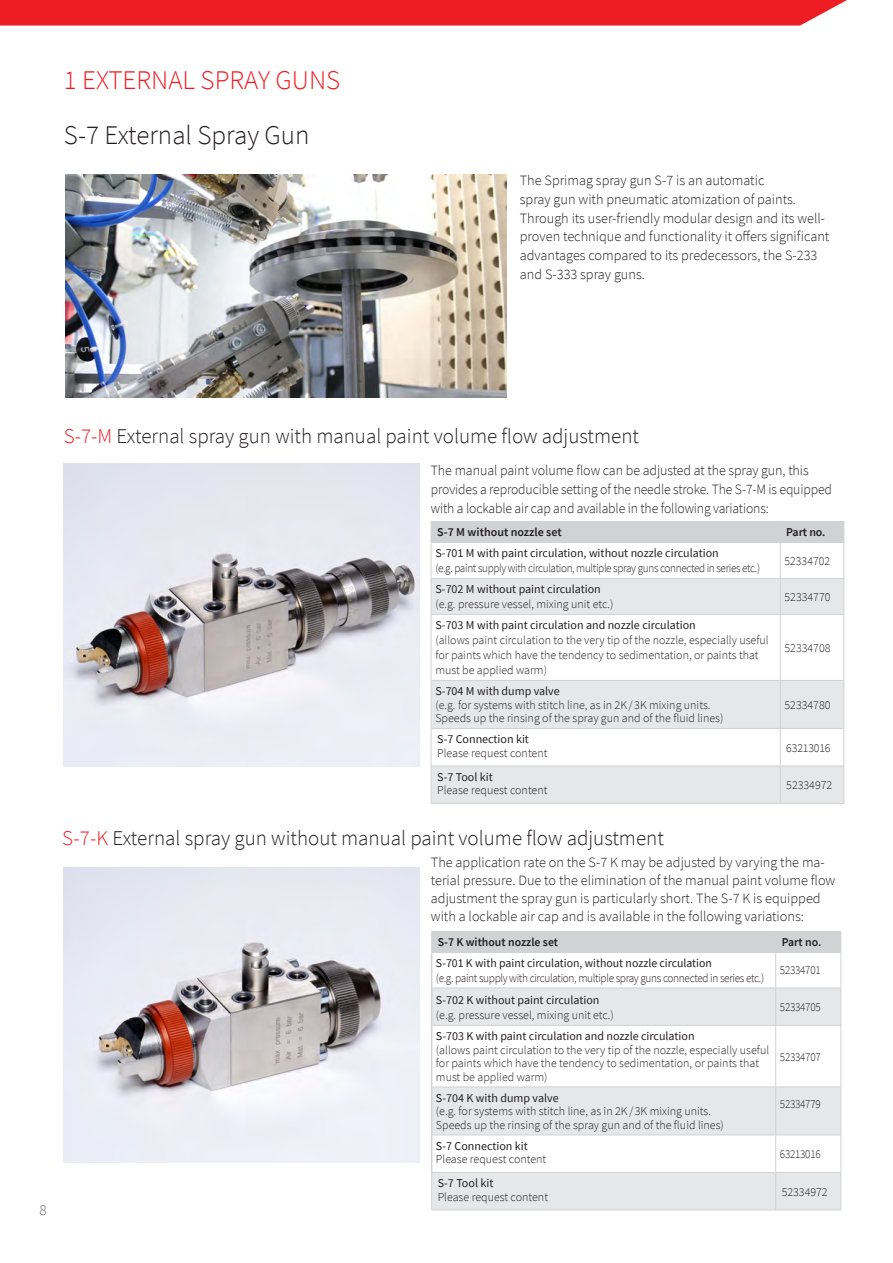
<style>
.page{position:relative;width:893px;height:1263px;background:#fff}
.page>*{position:absolute;margin:0;border:0;box-sizing:border-box;transform-origin:0 0}
.t1{font:300 27px "Source Sans Pro";color:#231f20}
.t2{font:300 27px "Source Sans Pro";color:#ee1d23}
.t3{font:300 21px "Source Sans Pro";color:#231f20}
.t4{font:300 15px "Source Sans Pro";color:#6c6d70}
.t5{font:300 14.25px/18.8px "Source Sans Pro";color:#231f20}
.t6{font:300 14.25px/18.8px "Source Sans Pro";color:#231f20;scale:.96 1}
.t7{font:300 12px/13.5px "Source Sans Pro";color:#231f20}
.t8{font:12px "Source Sans Pro";color:#231f20}
.t9{font:300 12px "Source Sans Pro";letter-spacing:-.03em;color:#231f20;scale:.93 1}
.t10{font:300 12px "Source Sans Pro";letter-spacing:-.03em;color:#231f20;scale:.94 1}
.t11{font:600 12px "Source Sans Pro";color:#231f20}
.t12{font:300 12px "Source Sans Pro";letter-spacing:-.02em;color:#231f20;scale:.92 1}
.s1{color:#ee1d23}
</style>
<div class="page">
<div style="left:0;top:0;width:847px;height:26px;background:#ee1d23"></div>
<img style="left:64px;top:867px;width:356px;height:295px">
<img style="left:65px;top:174px;width:441px;height:224px">
<img style="left:64px;top:463px;width:356px;height:303px">
<svg style="left:432px;top:579px;width:412px;height:224px;fill:#e6e7e9"></svg>
<hr style="left:780px;top:543px;width:1px;height:35px;background:#d1d2d4">
<hr style="left:780px;top:579px;width:1px;height:35px;background:#d1d2d4">
<hr style="left:780px;top:615px;width:1px;height:65px;background:#d1d2d4">
<hr style="left:431px;top:680px;width:349px;height:1px;background:#d1d2d4">
<hr style="left:780px;top:680px;width:64px;height:1px;background:#d1d2d4">
<hr style="left:780px;top:681px;width:1px;height:47px;background:#d1d2d4">
<hr style="left:431px;top:728px;width:349px;height:1px;background:#d1d2d4">
<hr style="left:780px;top:728px;width:64px;height:1px;background:#d1d2d4">
<hr style="left:780px;top:729px;width:1px;height:37px;background:#d1d2d4">
<hr style="left:780px;top:766px;width:1px;height:37px;background:#d1d2d4">
<hr style="left:431px;top:543px;width:1px;height:35px;background:#d1d2d4">
<hr style="left:844px;top:543px;width:1px;height:35px;background:#d1d2d4">
<hr style="left:431px;top:578px;width:349px;height:1px;background:#d1d2d4">
<hr style="left:431px;top:579px;width:1px;height:35px;background:#d1d2d4">
<hr style="left:780px;top:578px;width:64px;height:1px;background:#d1d2d4">
<hr style="left:844px;top:579px;width:1px;height:35px;background:#d1d2d4">
<hr style="left:431px;top:614px;width:349px;height:1px;background:#d1d2d4">
<hr style="left:431px;top:615px;width:1px;height:65px;background:#d1d2d4">
<hr style="left:780px;top:614px;width:64px;height:1px;background:#d1d2d4">
<hr style="left:844px;top:615px;width:1px;height:65px;background:#d1d2d4">
<hr style="left:431px;top:680px;width:1px;height:48px;background:#d1d2d4">
<hr style="left:844px;top:680px;width:1px;height:48px;background:#d1d2d4">
<hr style="left:431px;top:728px;width:1px;height:38px;background:#d1d2d4">
<hr style="left:844px;top:728px;width:1px;height:38px;background:#d1d2d4">
<hr style="left:431px;top:766px;width:349px;height:1px;background:#d1d2d4">
<hr style="left:431px;top:766px;width:1px;height:37px;background:#d1d2d4">
<hr style="left:780px;top:766px;width:64px;height:1px;background:#d1d2d4">
<hr style="left:844px;top:766px;width:1px;height:37px;background:#d1d2d4">
<hr style="left:431px;top:803px;width:349px;height:1px;background:#d1d2d4">
<hr style="left:780px;top:803px;width:64px;height:1px;background:#d1d2d4">
<div style="left:431px;top:521px;width:414px;height:21px;background:#d1d2d4"></div>
<hr style="left:431px;top:542px;width:349px;height:1px;background:#d1d2d4">
<hr style="left:780px;top:542px;width:64px;height:1px;background:#d1d2d4">
<svg style="left:432px;top:988px;width:408px;height:221px;fill:#e6e7e9"></svg>
<hr style="left:775px;top:953px;width:1px;height:34px;background:#d1d2d4">
<hr style="left:432px;top:987px;width:344px;height:1px;background:#d1d2d4">
<hr style="left:776px;top:987px;width:65px;height:1px;background:#d1d2d4">
<hr style="left:775px;top:988px;width:1px;height:37px;background:#d1d2d4">
<hr style="left:432px;top:1025px;width:344px;height:1px;background:#d1d2d4">
<hr style="left:776px;top:1025px;width:65px;height:1px;background:#d1d2d4">
<hr style="left:775px;top:1026px;width:1px;height:60px;background:#d1d2d4">
<hr style="left:432px;top:1086px;width:344px;height:1px;background:#d1d2d4">
<hr style="left:776px;top:1086px;width:65px;height:1px;background:#d1d2d4">
<hr style="left:775px;top:1087px;width:1px;height:47px;background:#d1d2d4">
<hr style="left:775px;top:1135px;width:1px;height:37px;background:#d1d2d4">
<hr style="left:775px;top:1173px;width:1px;height:36px;background:#d1d2d4">
<hr style="left:431px;top:952px;width:345px;height:1px;background:#d1d2d4">
<hr style="left:776px;top:952px;width:65px;height:1px;background:#d1d2d4">
<hr style="left:431px;top:953px;width:1px;height:35px;background:#d1d2d4">
<hr style="left:431px;top:988px;width:1px;height:37px;background:#d1d2d4">
<hr style="left:431px;top:1025px;width:1px;height:62px;background:#d1d2d4">
<hr style="left:431px;top:1087px;width:1px;height:48px;background:#d1d2d4">
<hr style="left:840px;top:953px;width:1px;height:34px;background:#d1d2d4">
<hr style="left:840px;top:988px;width:1px;height:37px;background:#d1d2d4">
<hr style="left:840px;top:1026px;width:1px;height:60px;background:#d1d2d4">
<hr style="left:840px;top:1087px;width:1px;height:47px;background:#d1d2d4">
<hr style="left:431px;top:1135px;width:1px;height:37px;background:#d1d2d4">
<hr style="left:840px;top:1135px;width:1px;height:37px;background:#d1d2d4">
<hr style="left:431px;top:1172px;width:345px;height:1px;background:#d1d2d4">
<hr style="left:776px;top:1172px;width:65px;height:1px;background:#d1d2d4">
<hr style="left:840px;top:1173px;width:1px;height:36px;background:#d1d2d4">
<hr style="left:431px;top:1209px;width:345px;height:1px;background:#d1d2d4">
<hr style="left:776px;top:1209px;width:65px;height:1px;background:#d1d2d4">
<hr style="left:432px;top:1134px;width:344px;height:1px;background:#d1d2d4">
<hr style="left:776px;top:1134px;width:65px;height:1px;background:#d1d2d4">
<div style="left:431px;top:931px;width:411px;height:21px;background:#d1d2d4"></div>
<hr style="left:431px;top:1173px;width:1px;height:36px;background:#d1d2d4">
<h1 class="t2" style="left:64px;top:63px;width:278px">1 EXTERNAL SPRAY GUNS</h1>
<h1 class="t1" style="left:64px;top:118px;width:247px">S-7 External Spray Gun</h1>
<p class="t5" style="left:520px;top:171px;width:311px">The Sprimag spray gun S-7 is an automatic<br>spray gun with pneumatic atomization of paints.<br>Through its user-friendly modular design and its well&shy;proven technique and functionality it offers significant advantages compared to its predecessors, the S-233 and S-333 spray guns.</p>
<p class="t4" style="left:40px;top:1200px;width:9px">8</p>
<h2 class="t3" style="left:64px;top:423px;width:577px"><span class="s1">S-7-M</span> External spray gun with manual paint volume flow adjustment</h2>
<p class="t6" style="left:431px;top:461px;width:419px">The manual paint volume flow can be adjusted at the spray gun, this provides a reproducible setting of the needle stroke. The S-7-M is equipped with a lockable air cap and available in the following variations:</p>
<p class="t11" style="left:437px;top:524px;width:126px">S-7 M without nozzle set</p>
<p class="t11" style="left:786px;top:524px;width:41px">Part no.</p>
<p class="t8" style="left:435px;top:546px;width:285px">S-701 M with paint circulation, without nozzle circulation</p>
<p class="t9" style="left:435px;top:561px;width:351px">(e.g. paint supply with circulation, multiple spray guns connected in series etc.)</p>
<p class="t7" style="left:784px;top:554px;width:47px">52334702</p>
<p class="t8" style="left:435px;top:582px;width:167px">S-702 M without paint circulation</p>
<p class="t7" style="left:435px;top:598px;width:180px">(e.g. pressure vessel, mixing unit etc.)</p>
<p class="t7" style="left:784px;top:590px;width:47px">52334770</p>
<p class="t8" style="left:435px;top:618px;width:262px">S-703 M with paint circulation and nozzle circulation</p>
<p class="t7" style="left:435px;top:633px;width:335px;line-height:15px">(allows paint circulation to the very tip of the nozzle, especially useful for paints which have the tendency to sedimentation, or paints that must be applied warm)</p>
<p class="t7" style="left:784px;top:641px;width:47px">52334708</p>
<p class="t8" style="left:435px;top:684px;width:126px">S-704 M with dump valve</p>
<p class="t7" style="left:435px;top:698px;width:290px">(e.g. for systems with stitch line, as in 2K/ 3K mixing units.<br>Speeds up the rinsing of the spray gun and of the fluid lines)</p>
<p class="t7" style="left:784px;top:698px;width:47px">52334780</p>
<p class="t8" style="left:437px;top:732px;width:93px">S-7 Connection kit</p>
<p class="t7" style="left:437px;top:746px;width:112px">Please request content</p>
<p class="t7" style="left:786px;top:741px;width:46px">63213016</p>
<p class="t8" style="left:437px;top:769px;width:57px">S-7 Tool kit</p>
<p class="t7" style="left:437px;top:784px;width:112px">Please request content</p>
<h2 class="t3" style="left:62px;top:825px;width:603px"><span class="s1">S-7-K</span> External spray gun without manual paint volume flow adjustment</h2>
<p class="t7" style="left:786px;top:778px;width:47px">52334972</p>
<p class="t5" style="left:431px;top:853px;width:406px;line-height:18px">The application rate on the S-7 K may be adjusted by varying the ma&shy;terial pressure. Due to the elimination of the manual paint volume flow adjustment the spray gun is particularly short. The S-7 K is equipped with a lockable air cap and is available in the following variations:</p>
<p class="t11" style="left:438px;top:935px;width:122px">S-7 K without nozzle set</p>
<p class="t11" style="left:782px;top:935px;width:41px">Part no.</p>
<p class="t8" style="left:436px;top:955px;width:277px">S-701 K with paint circulation, without nozzle circulation</p>
<p class="t10" style="left:436px;top:970px;width:351px">(e.g. paint supply with circulation, multiple spray guns connected in series etc.)</p>
<p class="t12" style="left:780px;top:963px;width:46px">52334701</p>
<p class="t8" style="left:436px;top:992px;width:165px">S-702 K without paint circulation</p>
<p class="t7" style="left:436px;top:1008px;width:180px">(e.g. pressure vessel, mixing unit etc.)</p>
<p class="t12" style="left:780px;top:1000px;width:46px">52334705</p>
<p class="t8" style="left:436px;top:1029px;width:260px">S-703 K with paint circulation and nozzle circulation</p>
<p class="t7" style="left:436px;top:1043px;width:335px">(allows paint circulation to the very tip of the nozzle, especially useful for paints which have the tendency to sedimentation, or paints that must be applied warm)</p>
<p class="t12" style="left:780px;top:1049px;width:46px">52334707</p>
<p class="t8" style="left:436px;top:1090px;width:124px">S-704 K with dump valve</p>
<p class="t7" style="left:436px;top:1105px;width:290px">(e.g. for systems with stitch line, as in 2K/ 3K mixing units.<br>Speeds up the rinsing of the spray gun and of the fluid lines)</p>
<p class="t12" style="left:780px;top:1096px;width:46px">52334779</p>
<p class="t8" style="left:436px;top:1138px;width:93px">S-7 Connection kit</p>
<p class="t7" style="left:436px;top:1153px;width:112px">Please request content</p>
<p class="t8" style="left:438px;top:1176px;width:57px">S-7 Tool kit</p>
<p class="t7" style="left:438px;top:1190px;width:112px">Please request content</p>
<p class="t12" style="left:780px;top:1147px;width:46px">63213016</p>
<p class="t7" style="left:782px;top:1185px;width:47px">52334972</p>
</div>
